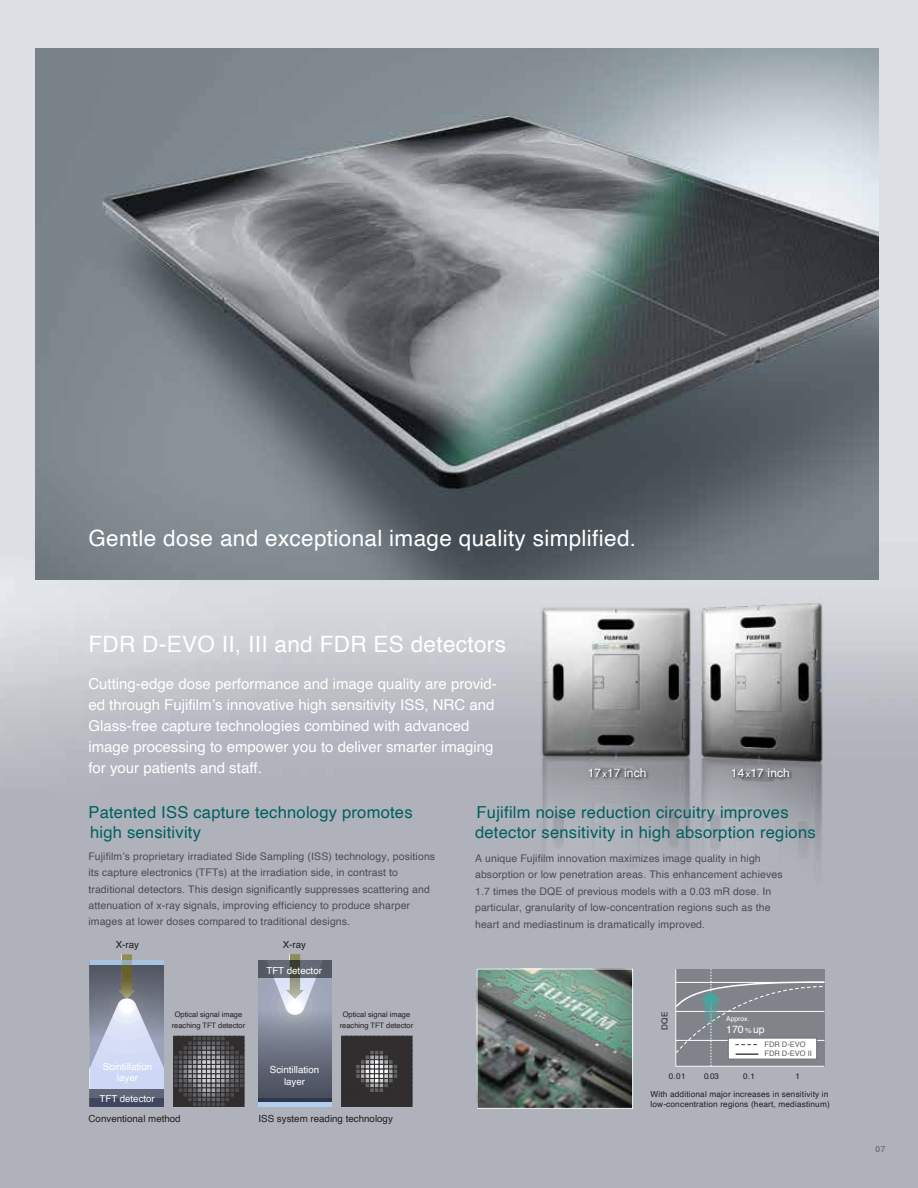
<style>
.page{position:relative;width:918px;height:1188px;background:#fff}
.page>*{position:absolute;margin:0;border:0;box-sizing:border-box;transform-origin:0 0}
.t1{font:22.5px "Helvetica";letter-spacing:.015em;color:#fff}
.t2{font:16.5px/19.5px "Helvetica";letter-spacing:.015em;color:#015f60}
.t3{font:15px/21px "Helvetica";color:#fff}
.t4{font:12px "Helvetica";letter-spacing:.01em;color:#fff}
.t5{font:10.5px/16.5px "Helvetica";letter-spacing:.01em;color:#4d4d4f}
.t6{font:10.5px "Helvetica";color:#fff}
.t7{font:9.75px/11.7px "Helvetica";color:#fff;text-align:center}
.t8{font:9.75px "Helvetica";color:#231f20}
.t9{font:8.25px/10.5px "Helvetica";letter-spacing:.02em;color:#231f20}
.t10{font:8.25px "Helvetica";color:#58595b}
.t11{font:8.1px "Helvetica";letter-spacing:.05em;color:#231f20}
.t12{font:7.5px/10.5px "Helvetica";color:#231f20;text-align:center}
.t13{font:7.5px/9.3px "Helvetica";color:#5b5a5c}
.t14{font:6.75px "Helvetica";color:#fff}
.s1{font-size:9px}
.s2{font-size:7.35px}
</style>
<div class="page">
<img style="left:0;top:0;width:918px;height:1188px">
<img style="left:35px;top:49px;width:843px;height:530px">
<img style="left:523px;top:589px;width:318px;height:302px">
<img style="left:585px;top:764px;width:66px;height:23px">
<img style="left:729px;top:764px;width:65px;height:23px">
<img style="left:479px;top:971px;width:152px;height:136px">
<div style="left:477px;top:969px;width:156px;height:140px;border:1px solid #fff"></div>
<svg style="left:258px;top:954px;width:74px;height:153px;background:#838a99"></svg>
<svg style="left:258px;top:960px;width:74px;height:18px"></svg>
<svg style="left:90px;top:1097px;width:74px;height:10px"></svg>
<svg style="left:90px;top:954px;width:74px;height:143px;background:#a0a6b7"></svg>
<svg style="left:90px;top:960px;width:74px;height:5px"></svg>
<svg style="left:341px;top:1036px;width:71px;height:71px;background:#413e40"></svg>
<svg style="left:173px;top:1036px;width:71px;height:71px;background:#514f52"></svg>
<svg style="left:674px;top:969px;width:152px;height:98px;background:#96999e"></svg>
<h1 class="t1" style="left:88px;top:521px;width:549px">Gentle dose and exceptional image quality simplified.</h1>
<h1 class="t1" style="left:88px;top:627px;width:419px">FDR D-EVO II, III and FDR ES detectors</h1>
<p class="t3" style="left:88px;top:674px;width:410px">Cutting-edge dose performance and image quality are provid&shy;ed through Fujifilm’s innovative high sensitivity ISS, NRC and Glass-free capture technologies combined with advanced image processing to empower you to deliver smarter imaging for your patients and staff.</p>
<p class="t4" style="left:588px;top:763px;width:60px">17<span class="s1">x</span>17 inch</p>
<p class="t4" style="left:731px;top:763px;width:61px">14 <span class="s1">x</span>17 inch</p>
<h2 class="t2" style="left:88px;top:803px;width:326px">Patented ISS capture technology promotes high sensitivity</h2>
<p class="t5" style="left:88px;top:848px;width:348px">Fujifilm’s proprietary irradiated Side Sampling (ISS) technology, positions its capture electronics (TFTs) at the irradiation side, in contrast to traditional detectors. This design significantly suppresses scattering and attenuation of x-ray signals, improving efficiency to produce sharper images at lower doses compared to traditional designs.</p>
<p class="t8" style="left:116px;top:937px;width:25px">X-ray</p>
<p class="t7" style="left:103px;top:1061px;width:51px">Scintillation layer</p>
<p class="t7" style="left:100px;top:1093px;width:57px">TFT detector</p>
<p class="t8" style="left:283px;top:937px;width:25px">X-ray</p>
<p class="t7" style="left:266px;top:965px;width:57px">TFT detector</p>
<p class="t12" style="left:172px;top:1009px;width:75px">Optical signal image reaching TFT detector</p>
<p class="t12" style="left:340px;top:1009px;width:75px">Optical signal image reaching TFT detector</p>
<p class="t7" style="left:270px;top:1064px;width:51px">Scintillation layer</p>
<p class="t8" style="left:89px;top:1111px;width:94px">Conventional method</p>
<p class="t8" style="left:259px;top:1111px;width:136px">ISS system reading technology</p>
<h2 class="t2" style="left:475px;top:803px;width:342px">Fujifilm noise reduction circuitry improves detector sensitivity in high absorption regions</h2>
<p class="t5" style="left:475px;top:850px;width:309px">A unique Fujifilm innovation maximizes image quality in high absorption or low penetration areas. This enhancement achieves 1.7 times the DQE of previous models with a 0.03 mR dose. In particular, granularity of low-concentration regions such as the heart and mediastinum is dramatically improved.</p>
<p class="t11" style="left:658px;top:1030px;width:20px;rotate:-90deg">DQE</p>
<p class="t14" style="left:726px;top:1013px;width:25px">Approx.</p>
<p class="t6" style="left:726px;top:1022px;width:40px">170 <span class="s2">%</span> up</p>
<p class="t13" style="left:764px;top:1040px;width:49px">FDR D-EVO<br>FDR D-EVO II</p>
<p class="t11" style="left:669px;top:1070px;width:18px">0.01</p>
<p class="t11" style="left:704px;top:1070px;width:16px">0.03</p>
<p class="t11" style="left:743px;top:1070px;width:14px">0.1</p>
<p class="t11" style="left:795px;top:1070px;width:6px">1</p>
<p class="t9" style="left:650px;top:1089px;width:181px">With additional major increases in sensitivity in low-concentration regions (heart, mediastinum)</p>
<p class="t10" style="left:875px;top:1143px;width:12px">07</p>
</div>
